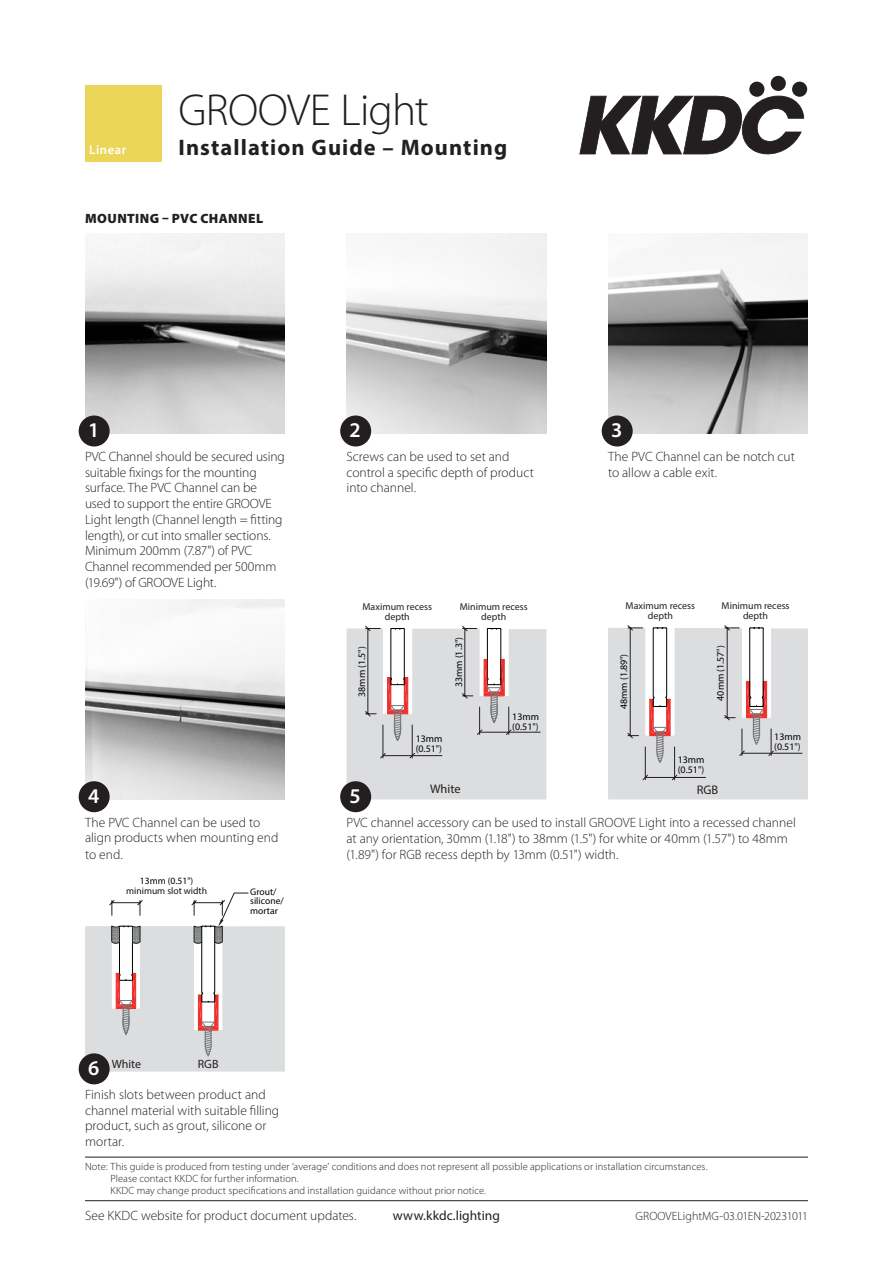
<style>
.page{position:relative;width:893px;height:1263px;background:#fff}
.page>*{position:absolute;margin:0;border:0;box-sizing:border-box;transform-origin:0 0}
.title_line1{font:300 45px "Myriad Pro";letter-spacing:-.015em;color:#231f20}
.title_line2{font:700 22.5px "Myriad Pro";letter-spacing:.045em;color:#231f20}
.round_picture_number{font:600 21px "Myriad Pro";color:#fff}
.image_caption{font:300 13.5px/15.8px "Myriad Pro";letter-spacing:-.005em;color:#231f20}
.Heading__caps{font:900 13.5px "Myriad Pro";letter-spacing:.03em;color:#231f20}
.t1{font:13.5px "Myriad Pro";letter-spacing:.005em;color:#231f20}
.t2{font:600 12.75px "Myriad Pro";letter-spacing:.04em;color:#fff}
.t3{font:12.45px "Myriad Pro";color:#231f20}
.t4{font:300 12px "Myriad Pro";letter-spacing:-.005em;color:#231f20}
.t5{font:12px "Myriad Pro";color:#231f20}
.t6{font:300 10.5px/12px "Myriad Pro";letter-spacing:.01em;color:#231f20}
.t7{font:9.9px/9.9px "Myriad Pro";color:#000001}
.t8{font:9.9px/9.9px "Myriad Pro";color:#231f20;text-align:center}
.t9{font:9.6px/9.6px "Myriad Pro";color:#111416;text-align:center}
.t10{font:9.6px/9.6px "Myriad Pro";color:#000001}
.s1{color:#0f1313}
.s2{color:#111416}
.s3{color:#000001}
</style>
<div class="page">
<svg style="left:579px;top:96px;width:225px;height:58px"></svg>
<svg style="left:749px;top:81px;width:16px;height:16px"></svg>
<div style="left:770px;top:76px;width:16px;height:15px;background:#231f20;border-radius:50%"></div>
<div style="left:792px;top:81px;width:15px;height:16px;background:#231f20;border-radius:50%"></div>
<div style="left:85px;top:85px;width:77px;height:77px;background:#ebd659"></div>
<hr style="left:85px;top:1157px;width:723px;height:1px;background:#231f20">
<hr style="left:85px;top:1200px;width:723px;height:1px;background:#231f20">
<img style="left:85px;top:234px;width:200px;height:200px">
<img style="left:347px;top:234px;width:199px;height:200px">
<img style="left:608px;top:234px;width:200px;height:200px">
<img style="left:85px;top:600px;width:200px;height:199px">
<svg style="left:347px;top:626px;width:199px;height:173px;background:#dbd8d9"></svg>
<svg style="left:608px;top:625px;width:200px;height:174px"></svg>
<svg style="left:85px;top:893px;width:200px;height:178px"></svg>
<div style="left:79px;top:415px;width:31px;height:31px;background:#231f20;border-radius:50%"></div>
<div style="left:340px;top:415px;width:31px;height:31px;background:#231f20;border-radius:50%"></div>
<div style="left:602px;top:415px;width:31px;height:31px;background:#231f20;border-radius:50%"></div>
<div style="left:79px;top:781px;width:31px;height:31px;background:#231f20;border-radius:50%"></div>
<div style="left:340px;top:781px;width:31px;height:31px;background:#231f20;border-radius:50%"></div>
<div style="left:79px;top:1053px;width:31px;height:31px;background:#231f20;border-radius:50%"></div>
<p class="t2" style="left:89px;top:142px;width:38px">Linear</p>
<p class="title_line1" style="left:179px;top:83px;width:252px">GROOVE Light</p>
<p class="title_line2" style="left:179px;top:133px;width:330px">Installation Guide – Mounting</p>
<p class="Heading__caps" style="left:85px;top:209px;width:180px">MOUNTING – PVC CHANNEL</p>
<p class="round_picture_number" style="left:88px;top:417px;width:13px">1</p>
<p class="round_picture_number" style="left:350px;top:417px;width:13px">2</p>
<p class="round_picture_number" style="left:611px;top:417px;width:13px">3</p>
<p class="image_caption" style="left:85px;top:448px;width:201px">PVC Channel should be secured using suitable fixings for the mounting surface. The PVC Channel can be used to support the entire GROOVE<br>Light length (Channel length = fitting length), or cut into smaller sections.<br>Minimum 200mm (7.87") of PVC<br>Channel recommended per 500mm (19.69") of GROOVE Light.</p>
<p class="image_caption" style="left:347px;top:448px;width:189px">Screws can be used to set and control a specific depth of product into channel.</p>
<p class="image_caption" style="left:608px;top:448px;width:188px">The PVC Channel can be notch cut to allow a cable exit.</p>
<p class="t8" style="left:460px;top:601px;width:69px">Minimum recess depth</p>
<p class="t8" style="left:626px;top:600px;width:71px">Maximum recess depth</p>
<p class="t8" style="left:722px;top:600px;width:69px">Minimum recess depth</p>
<p class="t8" style="left:363px;top:601px;width:71px">Maximum recess depth</p>
<p class="t7" style="left:357px;top:697px;width:52px;rotate:-90deg">38mm (1.5<span class="s1">")</span></p>
<p class="round_picture_number" style="left:88px;top:783px;width:13px">4</p>
<p class="round_picture_number" style="left:350px;top:783px;width:13px">5</p>
<p class="t7" style="left:454px;top:687px;width:52px;rotate:-90deg">33mm (1.3<span class="s1">")</span></p>
<p class="t7" style="left:416px;top:734px;width:28px">13mm (0.51<span class="s1">")</span></p>
<p class="t3" style="left:430px;top:781px;width:32px">White</p>
<p class="t7" style="left:512px;top:711px;width:28px">13mm (0.51<span class="s2">")</span></p>
<p class="t7" style="left:619px;top:709px;width:57px;rotate:-90deg">48mm (1.89<span class="s2">")</span></p>
<p class="t7" style="left:715px;top:701px;width:57px;rotate:-90deg">40mm (1.57<span class="s2">")</span></p>
<p class="t7" style="left:678px;top:755px;width:28px">13mm (0.51<span class="s2">")</span></p>
<p class="t3" style="left:697px;top:782px;width:23px">RGB</p>
<p class="t7" style="left:774px;top:732px;width:28px">13mm (0.51<span class="s2">")</span></p>
<p class="image_caption" style="left:85px;top:814px;width:195px">The PVC Channel can be used to align products when mounting end to end.</p>
<p class="image_caption" style="left:347px;top:814px;width:451px;line-height:16.2px">PVC channel accessory can be used to install GROOVE Light into a recessed channel at any orientation, 30mm (1.18") to 38mm (1.5") for white or 40mm (1.57") to 48mm (1.89") for RGB recess depth by 13mm (0.51") width.</p>
<p class="t10" style="left:250px;top:886px;width:35px">Grout/ silicone/ mortar</p>
<p class="t9" style="left:126px;top:876px;width:82px"><span class="s3">13mm (0.51</span>") minimum slot width</p>
<p class="t5" style="left:112px;top:1056px;width:31px">White</p>
<p class="t5" style="left:198px;top:1056px;width:22px">RGB</p>
<p class="image_caption" style="left:85px;top:1086px;width:196px">Finish slots between product and channel material with suitable filling product, such as grout, silicone or mortar.</p>
<p class="round_picture_number" style="left:88px;top:1055px;width:13px">6</p>
<p class="t6" style="left:111px;top:1160px;width:598px;text-indent:-26px">Note: This guide is produced from testing under ‘average’ conditions and does not represent all possible applications or installation circumstances.<br>Please contact KKDC for further information.<br>KKDC may change product specifications and installation guidance without prior notice.</p>
<p class="image_caption" style="left:85px;top:1208px;width:273px">See KKDC website for product document updates.</p>
<p class="t1" style="left:393px;top:1207px;width:109px">www.kkdc.lighting</p>
<p class="t4" style="left:636px;top:1209px;width:174px">GROOVELightMG-03.01EN-20231011</p>
</div>
